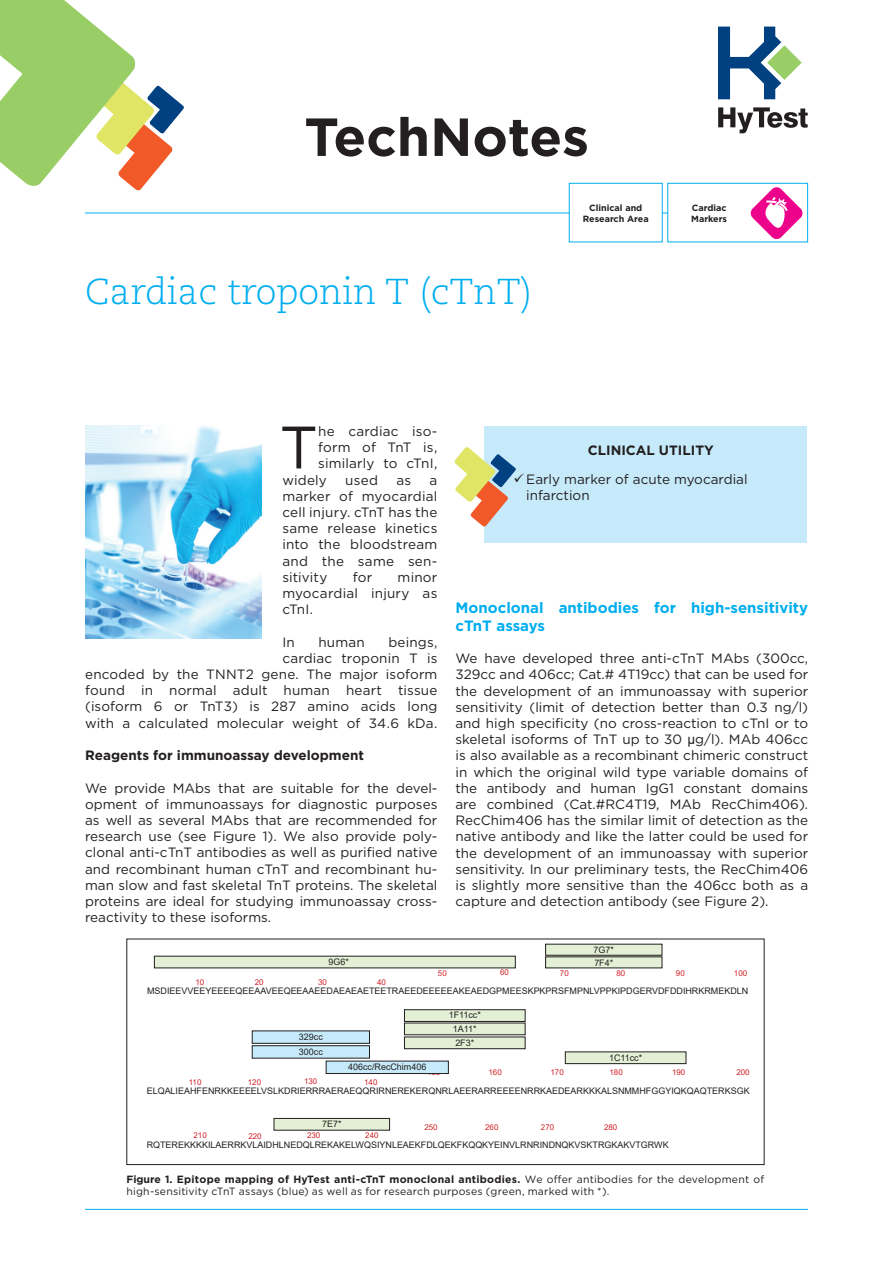
<style>
.page{position:relative;width:893px;height:1263px;background:#fff}
.page>*{position:absolute;margin:0;border:0;box-sizing:border-box;transform-origin:0 0}
.Leipis_eka_kappale{font:59.85px "Gotham";color:#231f20}
.Otsikko_light_24{font:300 36px "Caecilia LT Std";color:#00aeef}
.Leipis{font:700 15px/18px "Gotham";color:#00aeef}
.Leipis-2{font:13.5px/16.2px "Gotham";color:#231f20;text-align:justify}
.Leipis_eka_kappale-2{font:13.5px/16.2px "Gotham";letter-spacing:.01em;color:#231f20;text-align:justify}
.Leipis_eka_kappale-3{font:700 13.5px "Gotham";color:#231f20}
.t1{font:10.5px/12px "Gotham";letter-spacing:.02em;color:#231f20}
.t2{font:9px "Arial";color:#231f20}
.ICONS{font:700 9px/10.8px "Gotham";color:#231f20;text-align:center}
.t3{font:7.95px "Arial";color:#d1232a}
.s1{font-family:"Arial"}
.s2{font-weight:700}
</style>
<div class="page">
<svg style="left:0;top:0;width:184px;height:191px"></svg>
<svg style="left:306px;top:117px;width:281px;height:40px"></svg>
<hr style="left:85px;top:213px;width:723px;height:1px;background:#00aeef">
<hr style="left:85px;top:1209px;width:723px;height:1px;background:#00aeef">
<svg style="left:718px;top:107px;width:90px;height:26px"></svg>
<svg style="left:718px;top:27px;width:84px;height:72px"></svg>
<div style="left:569px;top:183px;width:94px;height:59px;background:#fff;border:1px solid #00aeef"></div>
<div style="left:485px;top:426px;width:322px;height:117px;background:#c6eafa"></div>
<svg style="left:454px;top:447px;width:62px;height:80px"></svg>
<div style="left:667px;top:183px;width:141px;height:59px;background:#fff;border:1px solid #00aeef"></div>
<svg style="left:750px;top:187px;width:53px;height:52px"></svg>
<img style="left:85px;top:425px;width:176px;height:213px">
<div style="left:127px;top:939px;width:637px;height:226px;border:1px solid #231f20"></div>
<div style="left:404px;top:1037px;width:121px;height:12px;background:#e3f0d5"></div>
<div style="left:404px;top:1037px;width:121px;height:12px;border:1px solid #231f20"></div>
<div style="left:252px;top:1046px;width:117px;height:12px;background:#c6eafa"></div>
<div style="left:252px;top:1045px;width:118px;height:13px;border:1px solid #231f20"></div>
<div style="left:154px;top:956px;width:361px;height:12px;background:#e3f0d5"></div>
<div style="left:546px;top:957px;width:116px;height:11px;background:#e3f0d5"></div>
<div style="left:546px;top:944px;width:116px;height:11px;background:#e3f0d5"></div>
<div style="left:404px;top:1023px;width:121px;height:12px;background:#e3f0d5"></div>
<div style="left:404px;top:1023px;width:121px;height:12px;border:1px solid #231f20"></div>
<div style="left:404px;top:1010px;width:121px;height:11px;background:#e3f0d5"></div>
<div style="left:404px;top:1009px;width:121px;height:13px;border:1px solid #231f20"></div>
<div style="left:326px;top:1061px;width:122px;height:12px;background:#c6eafa"></div>
<div style="left:326px;top:1061px;width:123px;height:13px;border:1px solid #231f20"></div>
<div style="left:274px;top:1118px;width:116px;height:12px;background:#e3f0d5"></div>
<div style="left:274px;top:1118px;width:116px;height:12px;border:1px solid #231f20"></div>
<div style="left:565px;top:1052px;width:121px;height:11px;background:#e3f0d5"></div>
<div style="left:565px;top:1051px;width:121px;height:13px;border:1px solid #231f20"></div>
<div style="left:252px;top:1031px;width:117px;height:12px;background:#c6eafa"></div>
<p class="Otsikko_light_24" style="left:85px;top:271px;width:449px">Cardiac troponin T (cTnT)</p>
<p class="ICONS" style="left:583px;top:202px;width:67px">Clinical and<br>Research Area</p>
<p class="ICONS" style="left:691px;top:202px;width:37px;text-align:left">Cardiac<br>Markers</p>
<p class="Leipis_eka_kappale" style="left:279px;top:409px;width:40px">T</p>
<p class="Leipis_eka_kappale-2" style="left:318px;top:423px;width:121px">he cardiac iso-</p>
<p class="Leipis_eka_kappale-2" style="left:318px;top:439px;width:121px">form of TnT is,</p>
<p class="Leipis_eka_kappale-2" style="left:318px;top:455px;width:121px">similarly to cTnI,</p>
<p class="Leipis_eka_kappale-2" style="left:282px;top:471px;width:46px">widely</p>
<p class="Leipis_eka_kappale-2" style="left:345px;top:471px;width:34px">used</p>
<p class="Leipis_eka_kappale-2" style="left:396px;top:471px;width:16px">as</p>
<p class="Leipis_eka_kappale-2" style="left:282px;top:471px;width:157px;text-indent:147px">a marker of myocardial cell injury. cTnT has the same release kinetics into the bloodstream and the same sen&shy;sitivity</p>
<p class="Leipis_eka_kappale-2" style="left:353px;top:569px;width:21px">for</p>
<p class="Leipis_eka_kappale-2" style="left:282px;top:569px;width:157px;text-indent:115px">minor myocardial injury as cTnI.</p>
<p class="Leipis_eka_kappale-2" style="left:282px;top:633px;width:14px">In</p>
<p class="Leipis_eka_kappale-2" style="left:318px;top:633px;width:48px">human</p>
<p class="Leipis_eka_kappale-2" style="left:85px;top:633px;width:354px;text-align:right">beings,<br>cardiac troponin T is<br>encoded by the TNNT2 gene. The major isoform found in normal adult human heart tissue (isoform 6 or TnT3) is 287 amino acids long with a calculated molecular weight of 34.6 kDa.</p>
<p class="Leipis_eka_kappale-3" style="left:85px;top:746px;width:280px">Reagents for immunoassay development</p>
<p class="Leipis-2" style="left:85px;top:779px;width:354px">We provide MAbs that are suitable for the devel&shy;opment of immunoassays for diagnostic purposes as well as several MAbs that are recommended for research use (see Figure 1). We also provide poly&shy;clonal anti-cTnT antibodies as well as purified native and recombinant human cTnT and recombinant hu&shy;man slow and fast skeletal TnT proteins. The skeletal proteins are ideal for studying immunoassay cross&shy;reactivity to these isoforms.</p>
<p class="Leipis_eka_kappale-3" style="left:588px;top:441px;width:127px">CLINICAL UTILITY</p>
<p class="Leipis-2" style="left:526px;top:470px;width:223px;text-indent:-13px">✓ Early marker of acute myocardial infarction</p>
<p class="Leipis" style="left:455px;top:598px;width:354px">Monoclonal antibodies for high-sensitivity cTnT assays</p>
<p class="Leipis-2" style="left:455px;top:650px;width:354px">We have developed three anti-cTnT MAbs (300cc, 329cc and 406cc; Cat.# 4T19cc) that can be used for the development of an immunoassay with superior sensitivity (limit of detection better than 0.3 ng/l) and high specificity (no cross-reaction to cTnI or to skeletal isoforms of TnT up to 30 <span class="s1">µ</span>g/l). MAb 406cc is also available as a recombinant chimeric construct in which the original wild type variable domains of the antibody and human IgG1 constant domains are combined (Cat.#RC4T19, MAb RecChim406).<br>RecChim406 has the similar limit of detection as the native antibody and like the latter could be used for the development of an immunoassay with superior sensitivity. In our preliminary tests, the RecChim406 is slightly more sensitive than the 406cc both as a capture and detection antibody (see Figure 2).</p>
<p class="t2" style="left:594px;top:943px;width:22px">7G7*</p>
<p class="t3" style="left:195px;top:976px;width:10px">10</p>
<p class="t3" style="left:255px;top:977px;width:10px">20</p>
<p class="t2" style="left:328px;top:955px;width:22px">9G6*</p>
<p class="t2" style="left:594px;top:956px;width:20px">7F4*</p>
<p class="t3" style="left:318px;top:977px;width:10px">30</p>
<p class="t3" style="left:377px;top:977px;width:10px">40</p>
<p class="t3" style="left:438px;top:967px;width:10px">50</p>
<p class="t3" style="left:500px;top:967px;width:10px">60</p>
<p class="t3" style="left:560px;top:968px;width:10px">70</p>
<p class="t3" style="left:616px;top:967px;width:10px">80</p>
<p class="t3" style="left:676px;top:967px;width:10px">90</p>
<p class="t3" style="left:734px;top:967px;width:15px">100</p>
<p class="t2" style="left:147px;top:985px;width:603px">MSDIEEVVEEYEEEEQEEAAVEEQEEAAEEDAEAEAETEETRAEEDEEEEEAKEAEDGPMEESKPKPRSFMPNLVPPKIPDGERVDFDDIHRKRMEKDLN</p>
<p class="t2" style="left:299px;top:1030px;width:25px">329cc</p>
<p class="t2" style="left:299px;top:1045px;width:25px">300cc</p>
<p class="t2" style="left:449px;top:1009px;width:34px">1F11cc*</p>
<p class="t2" style="left:453px;top:1022px;width:25px">1A11*</p>
<p class="t2" style="left:455px;top:1036px;width:20px">2F3*</p>
<p class="t2" style="left:348px;top:1060px;width:80px">406cc/RecChim406</p>
<p class="t3" style="left:427px;top:1067px;width:15px">150</p>
<p class="t3" style="left:488px;top:1066px;width:15px">160</p>
<p class="t3" style="left:189px;top:1076px;width:14px">110</p>
<p class="t3" style="left:248px;top:1076px;width:15px">120</p>
<p class="t3" style="left:304px;top:1076px;width:15px">130</p>
<p class="t3" style="left:364px;top:1076px;width:15px">140</p>
<p class="t2" style="left:609px;top:1051px;width:35px">1C11cc*</p>
<p class="t3" style="left:550px;top:1066px;width:15px">170</p>
<p class="t3" style="left:609px;top:1066px;width:15px">180</p>
<p class="t3" style="left:672px;top:1067px;width:15px">190</p>
<p class="t3" style="left:736px;top:1067px;width:15px">200</p>
<p class="t2" style="left:147px;top:1084px;width:604px">ELQALIEAHFENRKKEEEELVSLKDRIERRRAERAEQQRIRNEREKERQNRLAEERARREEEENRRKAEDEARKKKALSNMMHFGGYIQKQAQTERKSGK</p>
<p class="t2" style="left:322px;top:1118px;width:21px">7E7*</p>
<p class="t3" style="left:424px;top:1122px;width:15px">250</p>
<p class="t3" style="left:485px;top:1122px;width:15px">260</p>
<p class="t3" style="left:541px;top:1122px;width:15px">270</p>
<p class="t3" style="left:604px;top:1122px;width:15px">280</p>
<p class="t2" style="left:147px;top:1139px;width:523px">RQTEREKKKKILAERRKVLAIDHLNEDQLREKAKELWQSIYNLEAEKFDLQEKFKQQKYEINVLRNRINDNQKVSKTRGKAKVTGRWK</p>
<p class="t3" style="left:194px;top:1130px;width:15px">210</p>
<p class="t3" style="left:248px;top:1131px;width:15px">220</p>
<p class="t3" style="left:307px;top:1130px;width:15px">230</p>
<p class="t3" style="left:365px;top:1130px;width:15px">240</p>
<p class="t1" style="left:126px;top:1173px;width:639px"><span class="s2">Figure 1. Epitope mapping of HyTest anti-cTnT monoclonal antibodies.</span> We offer antibodies for the development of high-sensitivity cTnT assays (blue) as well as for research purposes (green, marked with *).</p>
</div>
